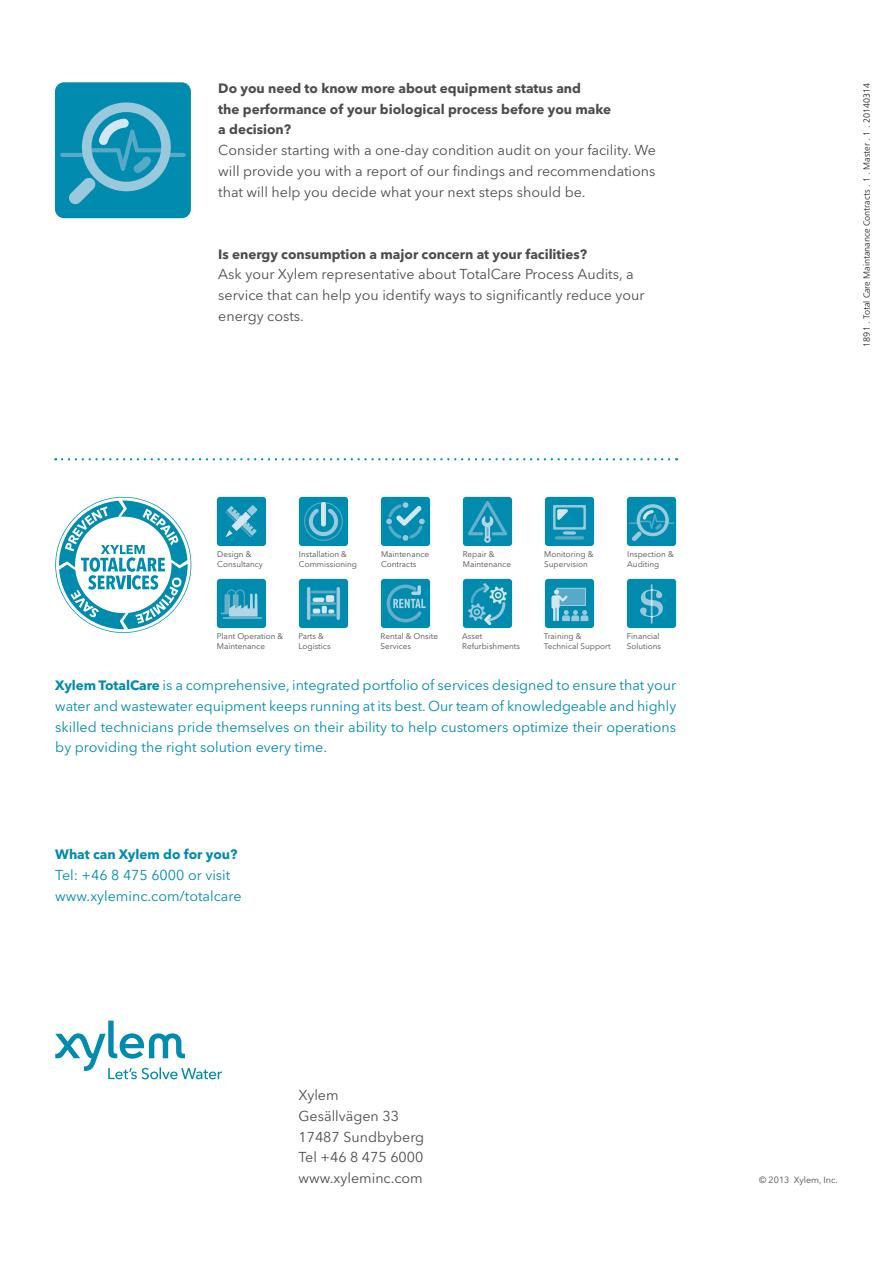
<style>
.page{position:relative;width:893px;height:1263px;background:#fff}
.page>*{position:absolute;margin:0;border:0;box-sizing:border-box;transform-origin:0 0}
.t1{font:14.25px/20.7px "Avenir Next LT Pro";color:#4d4d4c}
.t2{font:14.25px/20.7px "Avenir Next LT Pro";color:#008baf;text-align:justify}
.t3{font:700 13.5px/20.7px "Avenir Next LT Pro";color:#4d4d4c}
.t4{font:700 13.5px "Avenir Next LT Pro";color:#008baf}
.t5{font:9px "Humanist 777 BT Light B";color:#131413}
.t6{font:9px "Avenir Next LT Pro";color:#4d4d4c}
.t7{font:8.1px/9.8px "Avenir Next LT Pro";color:#4d4d4c}
.s1{font-weight:700;font-size:13.5px}
</style>
<div class="page">
<svg style="left:55px;top:1020px;width:167px;height:59px"></svg>
<svg style="left:55px;top:497px;width:136px;height:136px"></svg>
<svg style="left:62px;top:458px;width:615px;height:2px"></svg>
<div style="left:463px;top:579px;width:49px;height:49px;background:#008baf;border-radius:3px"></div>
<div style="left:217px;top:497px;width:49px;height:49px;background:#008baf;border-radius:3px"></div>
<div style="left:627px;top:579px;width:49px;height:49px;background:#008baf;border-radius:3px"></div>
<div style="left:627px;top:497px;width:49px;height:49px;background:#008baf;border-radius:3px"></div>
<div style="left:299px;top:497px;width:49px;height:49px;background:#008baf;border-radius:3px"></div>
<div style="left:381px;top:497px;width:49px;height:49px;background:#008baf;border-radius:3px"></div>
<div style="left:545px;top:497px;width:49px;height:49px;background:#008baf;border-radius:3px"></div>
<div style="left:217px;top:579px;width:49px;height:49px;background:#008baf;border-radius:3px"></div>
<div style="left:299px;top:579px;width:49px;height:49px;background:#008baf;border-radius:3px"></div>
<div style="left:381px;top:579px;width:49px;height:49px;background:#008baf;border-radius:3px"></div>
<div style="left:545px;top:579px;width:49px;height:49px;background:#008baf;border-radius:3px"></div>
<div style="left:463px;top:497px;width:49px;height:49px;background:#008baf;border-radius:3px"></div>
<svg style="left:468px;top:583px;width:39px;height:42px"></svg>
<svg style="left:225px;top:505px;width:32px;height:32px"></svg>
<svg style="left:640px;top:584px;width:23px;height:40px"></svg>
<svg style="left:629px;top:504px;width:45px;height:37px"></svg>
<svg style="left:304px;top:502px;width:39px;height:39px"></svg>
<svg style="left:386px;top:502px;width:39px;height:39px"></svg>
<svg style="left:553px;top:505px;width:33px;height:34px"></svg>
<hr style="left:224px;top:617px;width:38px;height:2px;background:#66b0ca">
<svg style="left:221px;top:589px;width:37px;height:28px"></svg>
<hr style="left:311px;top:590px;width:25px;height:3px;background:#57aac6">
<hr style="left:311px;top:602px;width:25px;height:3px;background:#57aac6">
<hr style="left:311px;top:613px;width:25px;height:3px;background:#57aac6">
<div style="left:326px;top:595px;width:8px;height:7px;background:#d4e7f1;border-radius:2px"></div>
<svg style="left:313px;top:598px;width:11px;height:4px"></svg>
<svg style="left:313px;top:606px;width:21px;height:7px"></svg>
<hr style="left:307px;top:587px;width:3px;height:33px;background:#9bc9dc;border-radius:2px">
<svg style="left:336px;top:587px;width:4px;height:33px"></svg>
<svg style="left:387px;top:585px;width:39px;height:37px"></svg>
<svg style="left:468px;top:501px;width:39px;height:42px"></svg>
<svg style="left:551px;top:588px;width:37px;height:33px"></svg>
<div style="left:55px;top:82px;width:136px;height:136px;background:#008baf;border-radius:9px"></div>
<svg style="left:60px;top:102px;width:126px;height:102px"></svg>
<p class="t3" style="left:218px;top:78px;width:394px">Do you need to know more about equipment status and<br>the performance of your biological process before you make a decision?</p>
<p class="t1" style="left:218px;top:140px;width:439px;text-align:justify">Consider starting with a one-day condition audit on your facility. We will provide you with a report of our findings and recommendations that will help you decide what your next steps should be.</p>
<p class="t3" style="left:218px;top:243px;width:370px">Is energy consumption a major concern at your facilities?</p>
<p class="t1" style="left:218px;top:264px;width:428px">Ask your Xylem representative about TotalCare Process Audits, a service that can help you identify ways to significantly reduce your energy costs.</p>
<p class="t7" style="left:217px;top:549px;width:47px">Design &amp;<br>Consultancy</p>
<p class="t7" style="left:299px;top:549px;width:60px">Installation &amp;<br>Commissioning</p>
<p class="t7" style="left:381px;top:549px;width:50px">Maintenance<br>Contracts</p>
<p class="t7" style="left:463px;top:549px;width:50px">Repair &amp;<br>Maintenance</p>
<p class="t7" style="left:544px;top:549px;width:51px">Monitoring &amp;<br>Supervision</p>
<p class="t7" style="left:627px;top:549px;width:48px">Inspection &amp;<br>Auditing</p>
<p class="t7" style="left:217px;top:631px;width:68px">Plant Operation &amp;<br>Maintenance</p>
<p class="t7" style="left:298px;top:631px;width:34px">Parts &amp;<br>Logistics</p>
<p class="t7" style="left:381px;top:631px;width:59px">Rental &amp; Onsite<br>Services</p>
<p class="t7" style="left:462px;top:631px;width:59px">Asset<br>Refurbishments</p>
<p class="t7" style="left:544px;top:631px;width:68px">Training &amp;<br>Technical Support</p>
<p class="t7" style="left:627px;top:631px;width:36px">Financial<br>Solutions</p>
<p class="t2" style="left:55px;top:675px;width:622px"><span class="s1">Xylem TotalCare</span> is a comprehensive, integrated portfolio of services designed to ensure that your water and wastewater equipment keeps running at its best. Our team of knowledgeable and highly skilled technicians pride themselves on their ability to help customers optimize their operations by providing the right solution every time.</p>
<p class="t4" style="left:55px;top:846px;width:184px">What can Xylem do for you?</p>
<p class="t2" style="left:55px;top:865px;width:188px">Tel: +46 8 475 6000 or visit www.xyleminc.com/totalcare</p>
<p class="t1" style="left:298px;top:1085px;width:127px">Xylem<br>Gesällvägen 33<br>17487 Sundbyberg<br>Tel +46 8 475 6000 www.xyleminc.com</p>
<p class="t5" style="left:861px;top:347px;width:265px;rotate:-90deg">1891 . Total Care Maintanance Contracts . 1 . Master . 1 . 20140314</p>
<p class="t6" style="left:759px;top:1174px;width:80px">© 2013 Xylem, Inc.</p>
</div>
